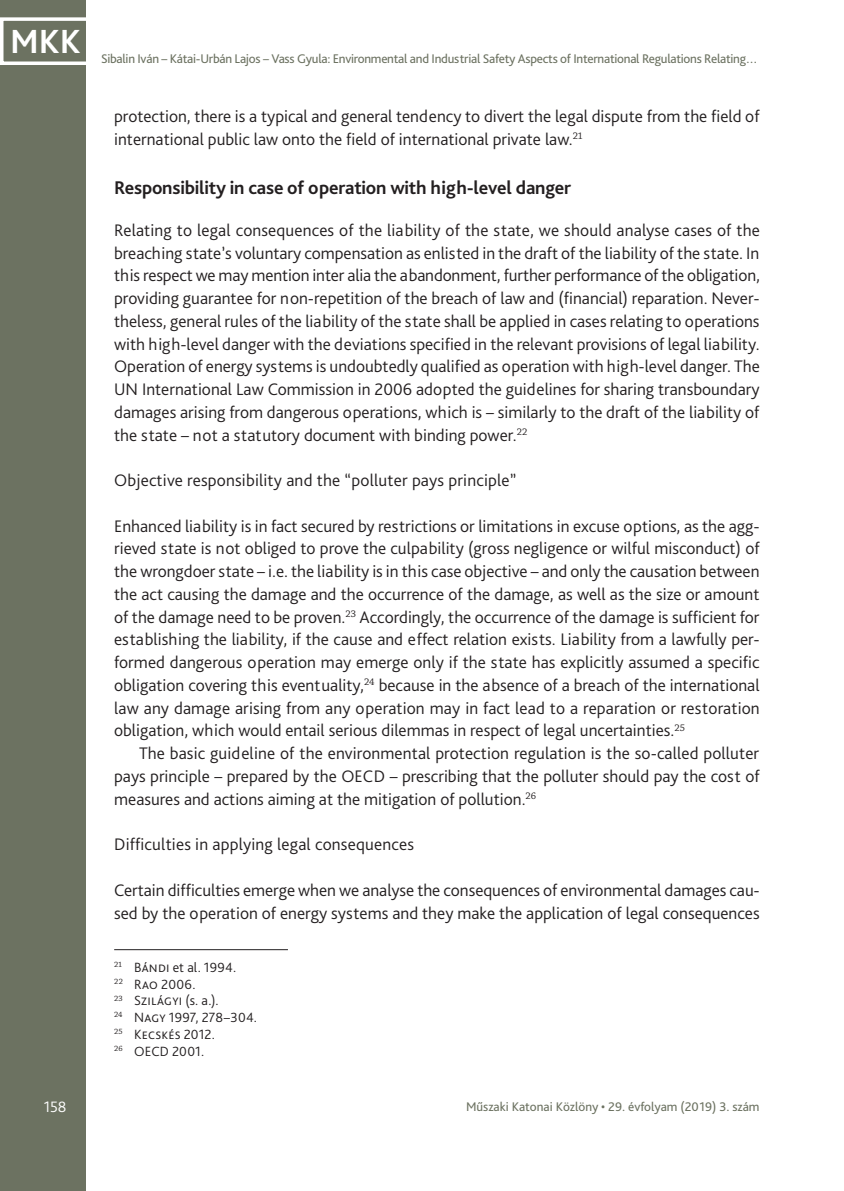
<style>
.page{position:relative;width:844px;height:1191px;background:#fff}
.page>*{position:absolute;margin:0;border:0;box-sizing:border-box;transform-origin:0 0}
.t1{font:700 35px "Bliss Pro";color:#fff}
.Címsor_2{font:700 19.25px "Bliss Pro";letter-spacing:-.01em;color:#231f20}
.Szöveg_1st{font:300 17.5px/22.8px "Bliss Pro";color:#231f20;text-align:justify}
.Szöveg_1st___3_mm{font:300 17.5px/22.8px "Bliss Pro";color:#231f20}
.Szöveg{font:300 17.5px/22.8px "Bliss Pro";color:#231f20;text-align:justify}
.Címsor_3{font:300 17.5px "Bliss Pro";letter-spacing:.01em;color:#231f20}
.t2{font:300 15.75px "Bliss Pro";color:#fff}
.Lábjegyzet{font:300 14px "Bliss Pro";letter-spacing:.01em;color:#231f20}
.t3{font:13.12px "Bliss Pro";letter-spacing:-.02em;color:#6c7261}
.t4{font:13.12px "Bliss Pro";color:#6c7261}
</style>
<div class="page">
<div style="left:0;top:0;width:85px;height:1191px;background:#6c7261"></div>
<div style="left:0;top:17px;width:94px;height:48px;border:4px solid #fff"></div>
<hr style="left:114px;top:949px;width:174px;height:1px;background:#231f20">
<h1 class="t1" style="left:10px;top:20px;width:72px">MKK</h1>
<p class="t2" style="left:44px;top:1097px;width:24px">158</p>
<p class="t3" style="left:101px;top:50px;width:658px">Sibalin Iván – Kátai-Urbán Lajos – Vass Gyula: Environmental and Industrial Safety Aspects of International Regulations Relating…</p>
<p class="Szöveg_1st___3_mm" style="left:114px;top:104px;width:646px">protection, there is a typical and general tendency to divert the legal dispute from the field of international public law onto the field of international private law.<sup>21</sup></p>
<p class="Címsor_2" style="left:114px;top:175px;width:458px">Responsibility in case of operation with high-level danger</p>
<p class="Szöveg_1st___3_mm" style="left:114px;top:218px;width:647px;text-align:justify">Relating to legal consequences of the liability of the state, we should analyse cases of the breaching state’s voluntary compensation as enlisted in the draft of the liability of the state. In this respect we may mention inter alia the abandonment, further performance of the obligation, providing guarantee for non-repetition of the breach of law and (financial) reparation. Never&shy;theless, general rules of the liability of the state shall be applied in cases relating to operations with high-level danger with the deviations specified in the relevant provisions of legal liability.<br>Operation of energy systems is undoubtedly qualified as operation with high-level danger. The UN International Law Commission in 2006 adopted the guidelines for sharing transboundary damages arising from dangerous operations, which is – similarly to the draft of the liability of the state – not a statutory document with binding power.<sup>22</sup></p>
<p class="Címsor_3" style="left:114px;top:469px;width:403px">Objective responsibility and the “polluter pays principle”</p>
<p class="Szöveg_1st" style="left:114px;top:514px;width:647px">Enhanced liability is in fact secured by restrictions or limitations in excuse options, as the agg&shy;rieved state is not obliged to prove the culpability (gross negligence or wilful misconduct) of the wrongdoer state – i.e. the liability is in this case objective – and only the causation between the act causing the damage and the occurrence of the damage, as well as the size or amount of the damage need to be proven.<sup>23</sup> Accordingly, the occurrence of the damage is sufficient for establishing the liability, if the cause and effect relation exists. Liability from a lawfully per&shy;formed dangerous operation may emerge only if the state has explicitly assumed a specific obligation covering this eventuality,<sup>24</sup> because in the absence of a breach of the international law any damage arising from any operation may in fact lead to a reparation or restoration obligation, which would entail serious dilemmas in respect of legal uncertainties.<sup>25</sup></p>
<p class="Szöveg" style="left:114px;top:741px;width:646px;text-indent:25px">The basic guideline of the environmental protection regulation is the so-called polluter pays principle – prepared by the OECD – prescribing that the polluter should pay the cost of measures and actions aiming at the mitigation of pollution.<sup>26</sup></p>
<p class="Címsor_3" style="left:114px;top:833px;width:301px">Difficulties in applying legal consequences</p>
<p class="Szöveg_1st" style="left:114px;top:878px;width:646px">Certain difficulties emerge when we analyse the consequences of environmental damages cau&shy;sed by the operation of energy systems and they make the application of legal consequences</p>
<p class="Lábjegyzet" style="left:114px;top:958px;width:123px"><sup>21</sup> Bándi et al. 1994.</p>
<p class="Lábjegyzet" style="left:114px;top:975px;width:83px"><sup>22</sup> Rao 2006.</p>
<p class="Lábjegyzet" style="left:114px;top:992px;width:106px"><sup>23</sup> Szilágyi (s. a.).</p>
<p class="Lábjegyzet" style="left:114px;top:1008px;width:144px"><sup>24</sup> Nagy 1997, 278–304.</p>
<p class="Lábjegyzet" style="left:114px;top:1025px;width:102px"><sup>25</sup> Kecskés 2012.</p>
<p class="Lábjegyzet" style="left:114px;top:1042px;width:91px"><sup>26</sup> OECD 2001.</p>
<p class="t4" style="left:466px;top:1098px;width:295px">Műszaki Katonai Közlöny • 29. évfolyam (2019) 3. szám</p>
</div>
